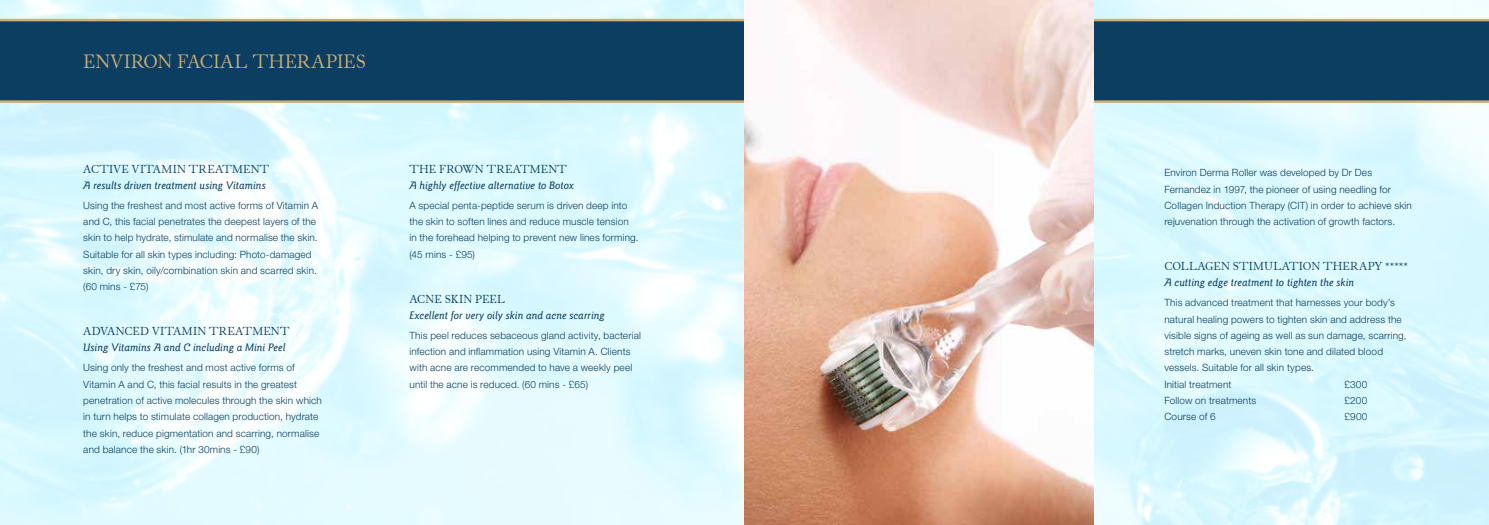
<style>
.page{position:relative;width:1489px;height:525px;background:#fff}
.page>*{position:absolute;margin:0;border:0;box-sizing:border-box;transform-origin:0 0}
.t1{font:18.75px "Junius Small Caps";letter-spacing:.01em;color:#cfae71}
.t2{font:italic 500 11.25px "Goudy Sans Std";color:#0b3e61}
.t3{font:11.25px "Junius Small Caps";letter-spacing:.025em;color:#0b3e61}
.t4{font:300 10px/16.2px "Helvetica Neue LT Pro";letter-spacing:.015em;color:#0b3e61}
</style>
<div class="page">
<img style="left:0;top:0;width:1488px;height:524px">
<svg style="left:0;top:19px;width:1488px;height:84px;background:#164462"></svg>
<img style="left:744px;top:0;width:349px;height:524px">
<h1 class="t1" style="left:83px;top:50px;width:284px">ENVIRON FACIAL THERAPIES</h1>
<p class="t3" style="left:83px;top:162px;width:187px">ACTIVE VITAMIN TREATMENT</p>
<p class="t2" style="left:83px;top:179px;width:184px">A results driven treatment using Vitamins</p>
<p class="t4" style="left:83px;top:197px;width:236px">Using the freshest and most active forms of Vitamin A and C, this facial penetrates the deepest layers of the skin to help hydrate, stimulate and normalise the skin.<br>Suitable for all skin types including: Photo-damaged skin, dry skin, oily/combination skin and scarred skin. (60 mins - £75)</p>
<p class="t3" style="left:83px;top:324px;width:208px">ADVANCED VITAMIN TREATMENT</p>
<p class="t2" style="left:83px;top:341px;width:204px">Using Vitamins A and C including a Mini Peel</p>
<p class="t4" style="left:83px;top:359px;width:240px">Using only the freshest and most active forms of Vitamin A and C, this facial results in the greatest penetration of active molecules through the skin which in turn helps to stimulate collagen production, hydrate the skin, reduce pigmentation and scarring, normalise and balance the skin. (1hr 30mins - £90)</p>
<p class="t3" style="left:409px;top:162px;width:159px">THE FROWN TREATMENT</p>
<p class="t2" style="left:409px;top:179px;width:166px">A highly effective alternative to Botox</p>
<p class="t4" style="left:409px;top:197px;width:230px">A special penta-peptide serum is driven deep into the skin to soften lines and reduce muscle tension in the forehead helping to prevent new lines forming. (45 mins - £95)</p>
<p class="t3" style="left:409px;top:292px;width:97px">ACNE SKIN PEEL</p>
<p class="t2" style="left:409px;top:309px;width:197px">Excellent for very oily skin and acne scarring</p>
<p class="t4" style="left:409px;top:327px;width:233px">This peel reduces sebaceous gland activity, bacterial infection and inflammation using Vitamin A. Clients with acne are recommended to have a weekly peel until the acne is reduced. (60 mins - £65)</p>
<p class="t4" style="left:1164px;top:164px;width:249px">Environ Derma Roller was developed by Dr Des Fernandez in 1997, the pioneer of using needling for Collagen Induction Therapy (CIT) in order to achieve skin rejuvenation through the activation of growth factors.</p>
<p class="t3" style="left:1164px;top:259px;width:245px">COLLAGEN STIMULATION THERAPY *****</p>
<p class="t2" style="left:1164px;top:276px;width:191px">A cutting edge treatment to tighten the skin</p>
<p class="t4" style="left:1164px;top:294px;width:244px">This advanced treatment that harnesses your body’s natural healing powers to tighten skin and address the visible signs of ageing as well as sun damage, scarring, stretch marks, uneven skin tone and dilated blood vessels. Suitable for all skin types.<br>Initial treatment</p>
<p class="t4" style="left:1344px;top:375px;width:24px">£300</p>
<p class="t4" style="left:1164px;top:392px;width:93px">Follow on treatments</p>
<p class="t4" style="left:1344px;top:392px;width:24px">£200</p>
<p class="t4" style="left:1164px;top:408px;width:53px">Course of 6</p>
<p class="t4" style="left:1344px;top:408px;width:24px">£900</p>
</div>
